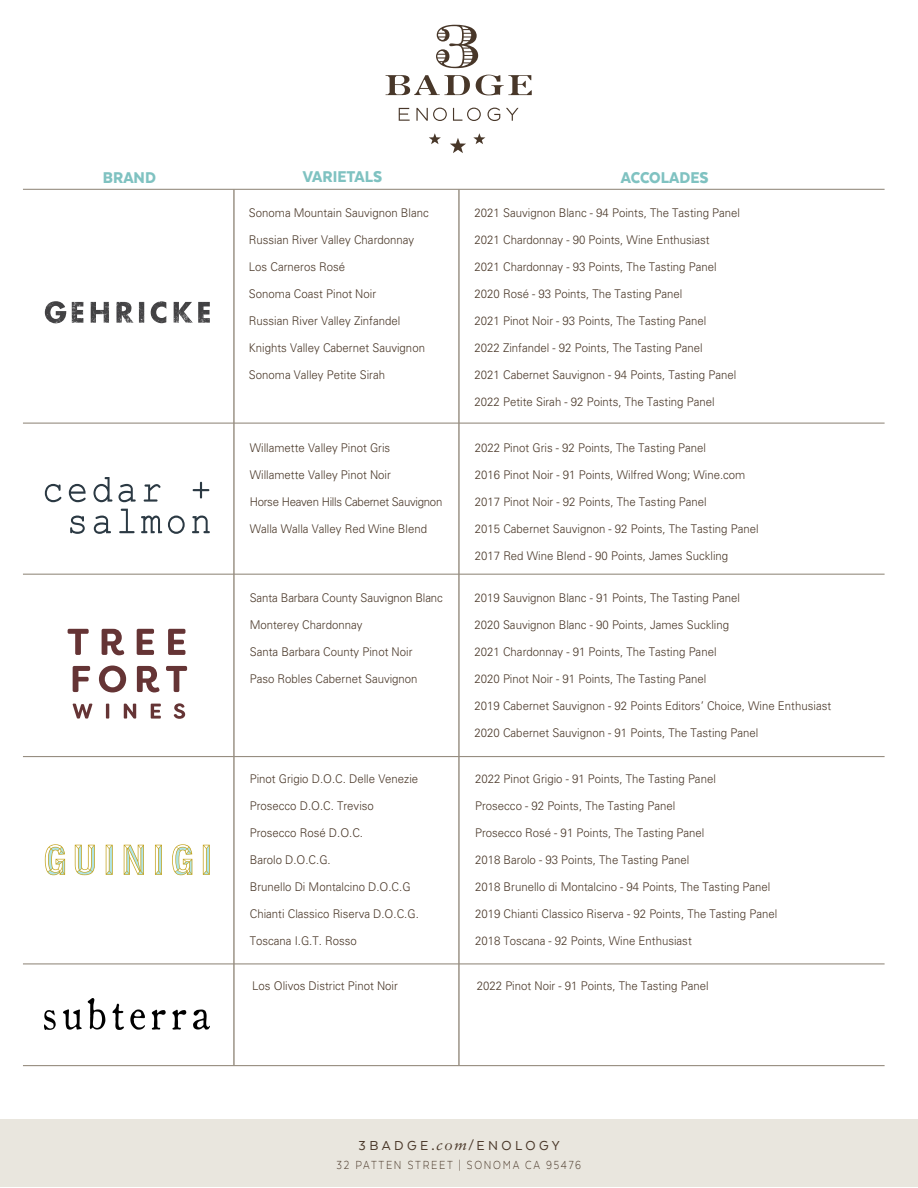
<style>
.page{position:relative;width:918px;height:1188px;background:#fff}
.page>*{position:absolute;margin:0;border:0;box-sizing:border-box;transform-origin:0 0}
.t1{font:900 18px "Texta";color:#7fc2c1;scale:.95 1}
.t2{font:15px "Texta";letter-spacing:.23em;color:#4a3829}
.t3{font:300 13.5px "Texta";letter-spacing:.15em;color:#4a3829;scale:.85 1}
.t4{font:300 12px "Univers LT Pro 45";color:#4a3829;scale:.95 1}
.t5{font:300 12px "Univers LT Std";color:#4a3829;scale:.95 1}
.t6{font:300 12px "Univers LT Pro 45";letter-spacing:-.025em;color:#4a3829;scale:.95 1}
.s1{font-weight:900;font-size:11.25px}
.s2{font-family:"Sabon LT Pro";font-style:italic;font-size:14.85px}
</style>
<div class="page">
<div style="left:0;top:1120px;width:918px;height:67px;background:#e9e6de"></div>
<hr style="left:233px;top:189px;width:2px;height:877px;background:#978e81">
<hr style="left:23px;top:574px;width:862px;height:1px;background:#978e81">
<hr style="left:458px;top:189px;width:2px;height:877px;background:#978e81">
<img style="left:45px;top:301px;width:21px;height:22px">
<img style="left:72px;top:302px;width:11px;height:21px">
<img style="left:91px;top:302px;width:18px;height:21px">
<img style="left:116px;top:302px;width:18px;height:21px">
<img style="left:139px;top:302px;width:5px;height:21px">
<img style="left:151px;top:301px;width:15px;height:22px">
<img style="left:174px;top:302px;width:19px;height:21px">
<img style="left:198px;top:302px;width:12px;height:21px">
<svg style="left:450px;top:138px;width:16px;height:15px"></svg>
<svg style="left:429px;top:133px;width:12px;height:11px"></svg>
<svg style="left:473px;top:133px;width:12px;height:11px"></svg>
<svg style="left:436px;top:25px;width:42px;height:43px"></svg>
<svg style="left:476px;top:75px;width:56px;height:20px"></svg>
<svg style="left:386px;top:75px;width:84px;height:20px"></svg>
<svg style="left:399px;top:108px;width:101px;height:13px"></svg>
<svg style="left:506px;top:108px;width:13px;height:13px"></svg>
<svg style="left:45px;top:484px;width:16px;height:18px"></svg>
<svg style="left:69px;top:484px;width:17px;height:18px"></svg>
<svg style="left:93px;top:477px;width:19px;height:25px"></svg>
<svg style="left:119px;top:484px;width:17px;height:18px"></svg>
<svg style="left:144px;top:484px;width:16px;height:18px"></svg>
<svg style="left:70px;top:516px;width:15px;height:18px"></svg>
<svg style="left:94px;top:516px;width:17px;height:18px"></svg>
<svg style="left:119px;top:509px;width:16px;height:24px"></svg>
<svg style="left:141px;top:516px;width:21px;height:17px"></svg>
<svg style="left:168px;top:516px;width:17px;height:18px"></svg>
<svg style="left:192px;top:516px;width:18px;height:17px"></svg>
<svg style="left:193px;top:482px;width:16px;height:17px"></svg>
<hr style="left:23px;top:756px;width:862px;height:1px;background:#978e81">
<hr style="left:23px;top:1065px;width:862px;height:1px;background:#978e81">
<svg style="left:68px;top:629px;width:21px;height:26px"></svg>
<svg style="left:102px;top:629px;width:22px;height:26px"></svg>
<svg style="left:137px;top:629px;width:17px;height:26px"></svg>
<svg style="left:168px;top:629px;width:17px;height:26px"></svg>
<svg style="left:73px;top:666px;width:17px;height:26px"></svg>
<svg style="left:99px;top:666px;width:27px;height:26px"></svg>
<svg style="left:137px;top:666px;width:23px;height:26px"></svg>
<svg style="left:166px;top:666px;width:21px;height:26px"></svg>
<svg style="left:73px;top:704px;width:20px;height:15px"></svg>
<hr style="left:106px;top:704px;width:3px;height:15px;background:#653435">
<svg style="left:124px;top:704px;width:12px;height:15px"></svg>
<svg style="left:151px;top:704px;width:10px;height:15px"></svg>
<svg style="left:174px;top:703px;width:11px;height:16px"></svg>
<svg style="left:45px;top:844px;width:165px;height:31px"></svg>
<hr style="left:23px;top:423px;width:862px;height:1px;background:#978e81">
<hr style="left:23px;top:189px;width:862px;height:1px;background:#978e81">
<img style="left:45px;top:999px;width:165px;height:31px">
<hr style="left:23px;top:963px;width:862px;height:1px;background:#978e81">
<h1 class="t1" style="left:103px;top:168px;width:57px">BRAND</h1>
<h1 class="t1" style="left:303px;top:167px;width:85px">VARIETALS</h1>
<h1 class="t1" style="left:621px;top:168px;width:94px">ACCOLADES</h1>
<p class="t4" style="left:249px;top:205px;width:191px">Sonoma Mountain Sauvignon Blanc</p>
<p class="t4" style="left:249px;top:232px;width:176px">Russian River Valley Chardonnay</p>
<p class="t4" style="left:249px;top:259px;width:103px">Los Carneros Rosé</p>
<p class="t4" style="left:249px;top:286px;width:136px">Sonoma Coast Pinot Noir</p>
<p class="t4" style="left:249px;top:313px;width:161px">Russian River Valley Zinfandel</p>
<p class="t4" style="left:249px;top:340px;width:187px">Knights Valley Cabernet Sauvignon</p>
<p class="t4" style="left:249px;top:367px;width:145px">Sonoma Valley Petite Sirah</p>
<p class="t4" style="left:250px;top:439px;width:149px">Willamette Valley Pinot Gris</p>
<p class="t4" style="left:250px;top:466px;width:150px">Willamette Valley Pinot Noir</p>
<p class="t6" style="left:250px;top:493px;width:204px">Horse Heaven Hills Cabernet Sauvignon</p>
<p class="t4" style="left:250px;top:520px;width:188px">Walla Walla Valley Red Wine Blend</p>
<p class="t4" style="left:475px;top:205px;width:281px">2021 Sauvignon Blanc - 94 Points, The Tasting Panel</p>
<p class="t4" style="left:475px;top:232px;width:249px">2021 Chardonnay - 90 Points, Wine Enthusiast</p>
<p class="t4" style="left:475px;top:259px;width:256px">2021 Chardonnay - 93 Points, The Tasting Panel</p>
<p class="t4" style="left:475px;top:286px;width:220px">2020 Rosé - 93 Points, The Tasting Panel</p>
<p class="t4" style="left:475px;top:313px;width:246px">2021 Pinot Noir - 93 Points, The Tasting Panel</p>
<p class="t4" style="left:475px;top:340px;width:242px">2022 Zinfandel - 92 Points, The Tasting Panel</p>
<p class="t4" style="left:475px;top:367px;width:277px">2021 Cabernet Sauvignon - 94 Points, Tasting Panel</p>
<p class="t4" style="left:475px;top:394px;width:254px">2022 Petite Sirah - 92 Points, The Tasting Panel</p>
<p class="t4" style="left:475px;top:439px;width:245px">2022 Pinot Gris - 92 Points, The Tasting Panel</p>
<p class="t4" style="left:475px;top:466px;width:286px">2016 Pinot Noir - 91 Points, Wilfred Wong; Wine.com</p>
<p class="t4" style="left:475px;top:493px;width:246px">2017 Pinot Noir - 92 Points, The Tasting Panel</p>
<p class="t4" style="left:475px;top:520px;width:300px">2015 Cabernet Sauvignon - 92 Points, The Tasting Panel</p>
<p class="t4" style="left:475px;top:547px;width:268px">2017 Red Wine Blend - 90 Points, James Suckling</p>
<p class="t4" style="left:250px;top:590px;width:205px">Santa Barbara County Sauvignon Blanc</p>
<p class="t4" style="left:250px;top:617px;width:120px">Monterey Chardonnay</p>
<p class="t4" style="left:250px;top:644px;width:173px">Santa Barbara County Pinot Noir</p>
<p class="t4" style="left:250px;top:671px;width:178px">Paso Robles Cabernet Sauvignon</p>
<p class="t4" style="left:475px;top:590px;width:281px">2019 Sauvignon Blanc - 91 Points, The Tasting Panel</p>
<p class="t4" style="left:475px;top:617px;width:270px">2020 Sauvignon Blanc - 90 Points, James Suckling</p>
<p class="t4" style="left:475px;top:644px;width:256px">2021 Chardonnay - 91 Points, The Tasting Panel</p>
<p class="t4" style="left:475px;top:671px;width:246px">2020 Pinot Noir - 91 Points, The Tasting Panel</p>
<p class="t4" style="left:475px;top:698px;width:377px">2019 Cabernet Sauvignon - 92 Points Editors’ Choice, Wine Enthusiast</p>
<p class="t4" style="left:475px;top:725px;width:300px">2020 Cabernet Sauvignon - 91 Points, The Tasting Panel</p>
<p class="t4" style="left:475px;top:771px;width:255px">2022 Pinot Grigio - 91 Points, The Tasting Panel</p>
<p class="t4" style="left:475px;top:798px;width:212px">Prosecco - 92 Points, The Tasting Panel</p>
<p class="t4" style="left:475px;top:825px;width:243px">Prosecco Rosé - 91 Points, The Tasting Panel</p>
<p class="t4" style="left:475px;top:852px;width:227px">2018 Barolo - 93 Points, The Tasting Panel</p>
<p class="t4" style="left:475px;top:879px;width:312px">2018 Brunello di Montalcino - 94 Points, The Tasting Panel</p>
<p class="t4" style="left:475px;top:906px;width:320px">2019 Chianti Classico Riserva - 92 Points, The Tasting Panel</p>
<p class="t4" style="left:475px;top:933px;width:230px">2018 Toscana - 92 Points, Wine Enthusiast</p>
<p class="t5" style="left:250px;top:772px;width:179px">Pinot Grigio D.O.C. Delle Venezie</p>
<p class="t5" style="left:250px;top:799px;width:132px">Prosecco D.O.C. Treviso</p>
<p class="t5" style="left:250px;top:826px;width:121px">Prosecco Rosé D.O.C.</p>
<p class="t5" style="left:250px;top:853px;width:87px">Barolo D.O.C.G.</p>
<p class="t5" style="left:250px;top:880px;width:171px">Brunello Di Montalcino D.O.C.G</p>
<p class="t5" style="left:250px;top:907px;width:180px">Chianti Classico Riserva D.O.C.G.</p>
<p class="t5" style="left:250px;top:934px;width:114px">Toscana I.G.T. Rosso</p>
<p class="t5" style="left:252px;top:978px;width:155px">Los Olivos District Pinot Noir</p>
<p class="t4" style="left:477px;top:978px;width:246px">2022 Pinot Noir - 91 Points, The Tasting Panel</p>
<p class="t2" style="left:359px;top:1137px;width:203px">3BADGE<span class="s1">.</span><span class="s2">com/</span>ENOLOGY</p>
<p class="t3" style="left:337px;top:1158px;width:289px">32 PATTEN STREET | SONOMA CA 95476</p>
</div>
